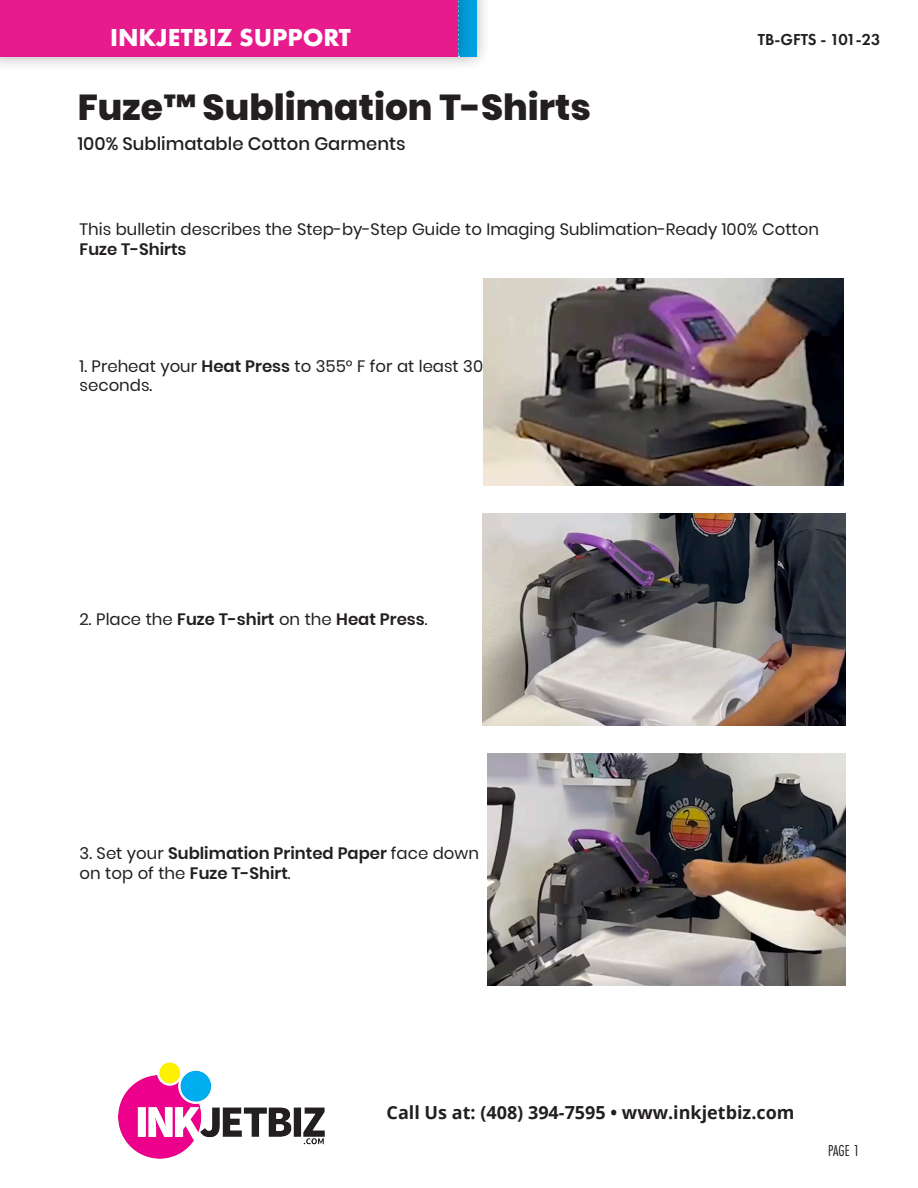
<style>
.page{position:relative;width:918px;height:1188px;background:#fff}
.page>*{position:absolute;margin:0;border:0;box-sizing:border-box;transform-origin:0 0}
.t1{font:800 36px "Poppins";color:#231f20}
.t2{font:700 25.5px "Futura PT";color:#fff}
.t3{font:700 18px "Open Sans";color:#231f20}
.t4{font:500 18px "Poppins";color:#231f20}
.FF_IS_Product_Subheader{font:16.5px/19.5px "Poppins";color:#231f20}
.FF_IS_Product_Subheader-2{font:600 16.5px/19.5px "Poppins";color:#231f20}
.t5{font:600 16.5px "Futura PT";letter-spacing:-.01em;color:#231f20}
.t6{font:16.5px "Futura PT Cond";color:#231f20}
.s1{font-weight:600}
.s2{font-weight:400}
</style>
<div class="page">
<div style="left:443px;top:0;width:49px;height:72px;background:#231f20;opacity:.37"></div>
<div style="left:458px;top:0;width:18px;height:57px;background:#00a0e0"></div>
<div style="left:0;top:0;width:473px;height:73px;background:#231f20;opacity:.37"></div>
<div style="left:0;top:0;width:458px;height:57px;background:#e71b8b"></div>
<img style="left:119px;top:1063px;width:206px;height:96px">
<img style="left:484px;top:279px;width:360px;height:207px">
<img style="left:482px;top:514px;width:363px;height:211px">
<img style="left:488px;top:753px;width:358px;height:232px">
<h2 class="t2" style="left:110px;top:21px;width:242px">INKJETBIZ SUPPORT</h2>
<p class="t5" style="left:758px;top:29px;width:124px">TB-GFTS - 101-23</p>
<p class="t1" style="left:78px;top:87px;width:515px">Fuze™ Sublimation T-Shirts</p>
<p class="t4" style="left:78px;top:133px;width:329px">100% Sublimatable Cotton Garments</p>
<p class="FF_IS_Product_Subheader" style="left:80px;top:220px;width:741px">This bulletin describes the Step-by-Step Guide to Imaging Sublimation-Ready 100% Cotton<br><span class="s1">Fuze T-Shirts</span></p>
<p class="FF_IS_Product_Subheader" style="left:80px;top:356px;width:405px">1. Preheat your <span class="s1">Heat Press</span> to 355° F for at least 30 seconds.</p>
<p class="FF_IS_Product_Subheader-2" style="left:80px;top:610px;width:349px"><span class="s2">2. Place the</span> Fuze T-shirt <span class="s2">on the</span> Heat Press<span class="s2">.</span></p>
<p class="FF_IS_Product_Subheader-2" style="left:80px;top:844px;width:401px"><span class="s2">3. Set your</span> Sublimation Printed Paper <span class="s2">face down on top of the</span> Fuze T-Shirt<span class="s2">.</span></p>
<p class="t3" style="left:387px;top:1099px;width:409px">Call Us at: (408) 394-7595 • www.inkjetbiz.com</p>
<p class="t6" style="left:828px;top:1141px;width:33px">PAGE 1</p>
</div>
